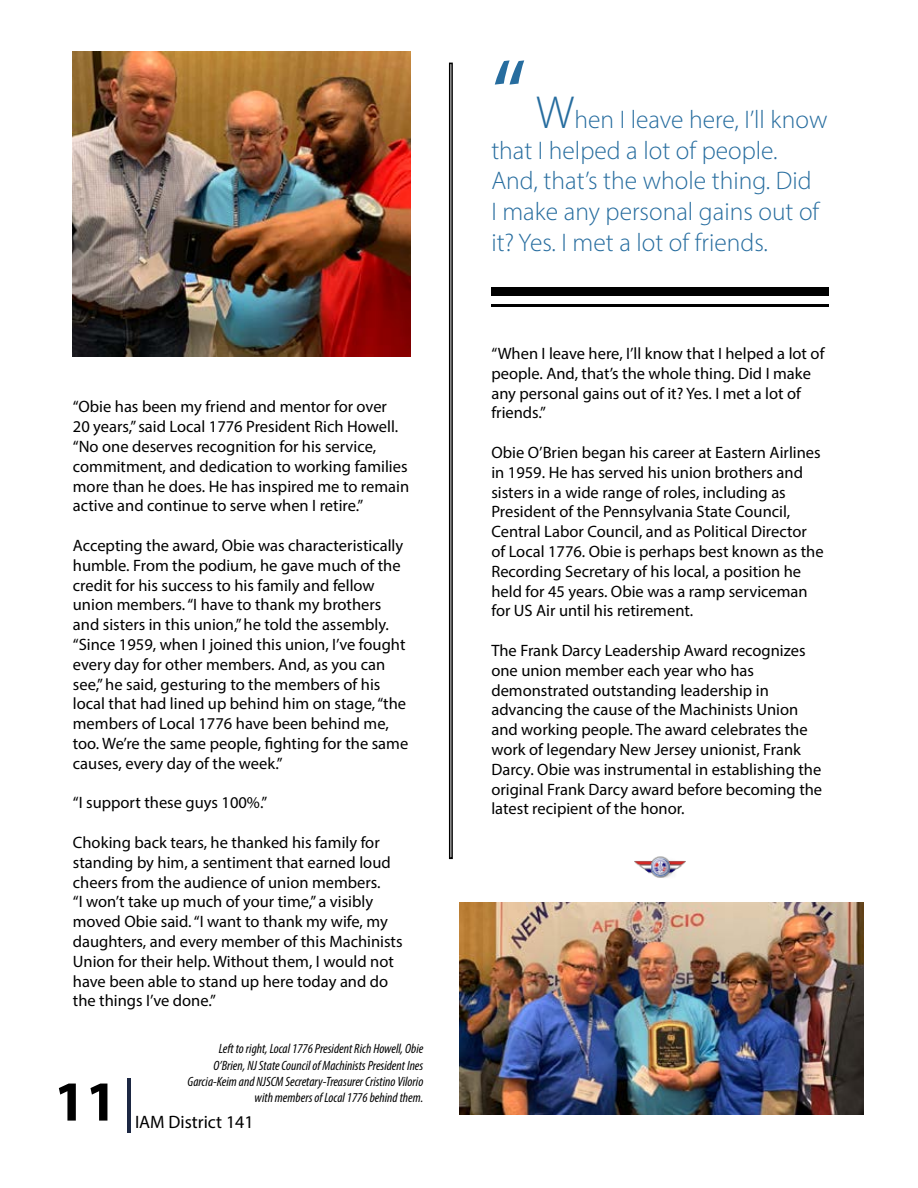
<style>
.page{position:relative;width:918px;height:1188px;background:#fff}
.page>*{position:absolute;margin:0;border:0;box-sizing:border-box;transform-origin:0 0}
.t1{font:700 57px "Myriad Pro";color:#000}
.t2{font:300 25.5px/30.6px "Myriad Pro";color:#276d9f}
.t3{font:18px "Myriad Pro";color:#000}
.t4{font:16.5px/19.8px "Myriad Pro";color:#000}
.t5{font:italic condensed 13.5px/16.2px "Myriad Pro";color:#000;text-align:right}
.s1{font-weight:400;font-size:99px}
.s2{font-size:46.5px}
</style>
<div class="page">
<hr style="left:127px;top:1079px;width:4px;height:54px;background:#1d2843">
<div style="left:449px;top:63px;width:4px;height:796px;border:2px solid #000"></div>
<div style="left:491px;top:287px;width:338px;height:9px;background:#000"></div>
<hr style="left:491px;top:305px;width:338px;height:2px;background:#000">
<img style="left:73px;top:51px;width:337px;height:306px">
<img style="left:459px;top:903px;width:405px;height:212px">
<img style="left:634px;top:856px;width:52px;height:22px">
<p class="t4" style="left:73px;top:397px;width:338px">“Obie has been my friend and mentor for over<br>20 years,” said Local 1776 President Rich Howell. “No one deserves recognition for his service, commitment, and dedication to working families more than he does. He has inspired me to remain active and continue to serve when I retire.”</p>
<p class="t4" style="left:73px;top:535px;width:337px">Accepting the award, Obie was characteristically humble. From the podium, he gave much of the credit for his success to his family and fellow union members. “I have to thank my brothers and sisters in this union,” he told the assembly. “Since 1959, when I joined this union, I’ve fought every day for other members. And, as you can see,” he said, gesturing to the members of his local that had lined up behind him on stage, “the members of Local 1776 have been behind me, too. We’re the same people, fighting for the same causes, every day of the week.”</p>
<p class="t4" style="left:73px;top:793px;width:196px">“I support these guys 100%.”</p>
<p class="t4" style="left:73px;top:832px;width:331px">Choking back tears, he thanked his family for standing by him, a sentiment that earned loud cheers from the audience of union members.<br>“I won’t take up much of your time,” a visibly moved Obie said. “I want to thank my wife, my daughters, and every member of this Machinists Union for their help. Without them, I would not have been able to stand up here today and do the things I’ve done.”</p>
<h1 class="t1" style="left:54px;top:1064px;width:65px">11</h1>
<p class="t5" style="left:188px;top:1041px;width:237px">Left to right, Local 1776 President Rich Howell, Obie O’Brien, NJ State Council of Machinists President Ines Garcia-Keim and NJSCM Secretary-Treasurer Cristino Vilorio with members of Local 1776 behind them.</p>
<p class="t3" style="left:135px;top:1111px;width:120px">IAM District 141</p>
<h2 class="t2" style="left:491px;top:104px;width:338px"><span class="s1">“</span> <span class="s2">W</span>hen I leave here, I’ll know that I helped a lot of people.<br>And, that’s the whole thing. Did<br>I make any personal gains out of it? Yes. I met a lot of friends.</h2>
<p class="t4" style="left:491px;top:343px;width:335px">“When I leave here, I’ll know that I helped a lot of people. And, that’s the whole thing. Did I make any personal gains out of it? Yes. I met a lot of friends.”</p>
<p class="t4" style="left:491px;top:442px;width:334px">Obie O’Brien began his career at Eastern Airlines in 1959. He has served his union brothers and sisters in a wide range of roles, including as President of the Pennsylvania State Council, Central Labor Council, and as Political Director of Local 1776. Obie is perhaps best known as the Recording Secretary of his local, a position he held for 45 years. Obie was a ramp serviceman for US Air until his retirement.</p>
<p class="t4" style="left:491px;top:640px;width:332px">The Frank Darcy Leadership Award recognizes one union member each year who has demonstrated outstanding leadership in advancing the cause of the Machinists Union and working people. The award celebrates the work of legendary New Jersey unionist, Frank Darcy. Obie was instrumental in establishing the original Frank Darcy award before becoming the latest recipient of the honor.</p>
</div>
